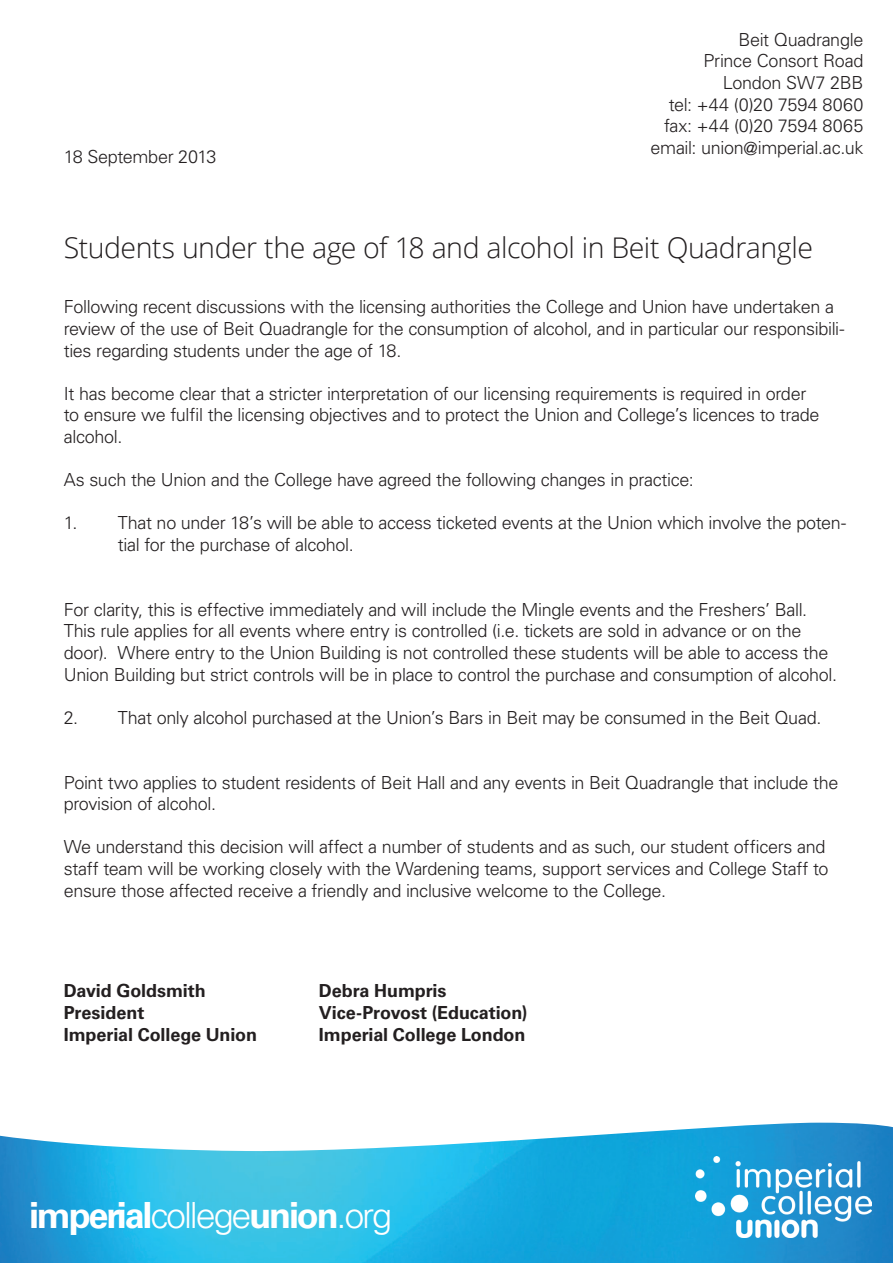
<style>
.page{position:relative;width:893px;height:1263px;background:#fff}
.page>*{position:absolute;margin:0;border:0;box-sizing:border-box;transform-origin:0 0}
.t1{font:700 36px "Univers LT";letter-spacing:-.06em;color:#fff}
.t2{font:300 28.5px "Open Sans";letter-spacing:-.015em;color:#231f20}
.t3{font:300 18px/21.6px "Univers LT";letter-spacing:-.02em;color:#231f20}
.t4{font:700 18px/21.6px "Univers LT";letter-spacing:-.005em;color:#231f20}
.s1{font-weight:300}
</style>
<div class="page">
<img style="left:0;top:1123px;width:893px;height:140px">
<img style="left:695px;top:1157px;width:177px;height:80px">
<p class="t3" style="left:64px;top:146px;width:154px">18 September 2013</p>
<p class="t3" style="left:651px;top:29px;width:214px;text-align:right">Beit Quadrangle<br>Prince Consort Road<br>London SW7 2BB<br>tel: +44 (0)20 7594 8060 fax: +44 (0)20 7594 8065 email: union@imperial.ac.uk</p>
<h2 class="t2" style="left:64px;top:228px;width:751px">Students under the age of 18 and alcohol in Beit Quadrangle</h2>
<p class="t3" style="left:64px;top:296px;width:782px">Following recent discussions with the licensing authorities the College and Union have undertaken a review of the use of Beit Quadrangle for the consumption of alcohol, and in particular our responsibili&shy;ties regarding students under the age of 18.</p>
<p class="t3" style="left:64px;top:383px;width:757px">It has become clear that a stricter interpretation of our licensing requirements is required in order to ensure we fulfil the licensing objectives and to protect the Union and College’s licences to trade alcohol.</p>
<p class="t3" style="left:64px;top:469px;width:631px">As such the Union and the College have agreed the following changes in practice:</p>
<p class="t3" style="left:118px;top:512px;width:730px;text-indent:-54px">1. That no under 18’s will be able to access ticketed events at the Union which involve the poten&shy;tial for the purchase of alcohol.</p>
<p class="t3" style="left:64px;top:599px;width:775px">For clarity, this is effective immediately and will include the Mingle events and the Freshers’ Ball.<br>This rule applies for all events where entry is controlled (i.e. tickets are sold in advance or on the door). Where entry to the Union Building is not controlled these students will be able to access the Union Building but strict controls will be in place to control the purchase and consumption of alcohol.</p>
<p class="t3" style="left:64px;top:707px;width:759px">2. That only alcohol purchased at the Union’s Bars in Beit may be consumed in the Beit Quad.</p>
<p class="t3" style="left:64px;top:771px;width:776px">Point two applies to student residents of Beit Hall and any events in Beit Quadrangle that include the provision of alcohol.</p>
<p class="t3" style="left:64px;top:836px;width:766px">We understand this decision will affect a number of students and as such, our student officers and staff team will be working closely with the Wardening teams, support services and College Staff to ensure those affected receive a friendly and inclusive welcome to the College.</p>
<p class="t4" style="left:64px;top:980px;width:195px">David Goldsmith<br>President<br>Imperial College Union</p>
<p class="t4" style="left:319px;top:980px;width:210px">Debra Humpris<br>Vice-Provost (Education)<br>Imperial College London</p>
<h1 class="t1" style="left:29px;top:1194px;width:364px">imperial<span class="s1">college</span>union<span class="s1">.org</span></h1>
</div>
